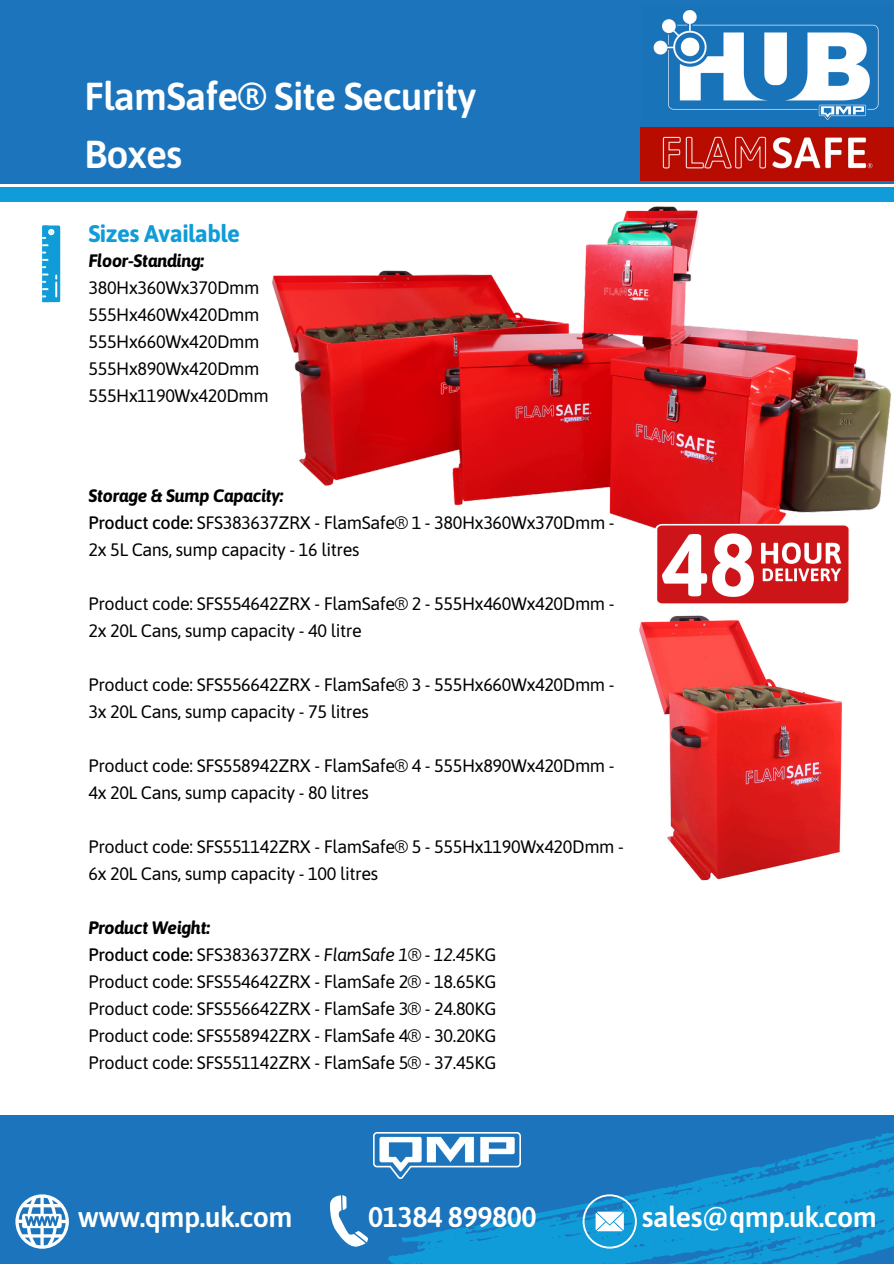
<style>
.page{position:relative;width:894px;height:1264px;background:#fff}
.page>*{position:absolute;margin:0;border:0;box-sizing:border-box;transform-origin:0 0}
.t1{font:600 38.85px/57.3px "Asap";letter-spacing:-.02em;color:#fff}
.t2{font:600 28.5px "Asap";letter-spacing:-.02em;color:#fff}
.t3{font:700 24px "Asap";letter-spacing:-.02em;color:#0f9cd8}
.t4{font:18px/27px "Asap";letter-spacing:-.02em;color:#000001}
.t5{font:italic 700 18px "Asap";letter-spacing:-.02em;color:#000001}
.t6{font:italic 18px "Asap";letter-spacing:-.02em;color:#000001}
.s1{font-weight:500}
.s2{font-style:italic}
.s3{font-weight:500;font-style:normal}
.s4{font-style:normal}
</style>
<div class="page">
<div style="left:0;top:1114px;width:893px;height:149px;background:#1c75bc"></div>
<div style="left:0;top:0;width:893px;height:184px;background:#1c75bc"></div>
<svg style="left:208px;top:1114px;width:685px;height:149px"></svg>
<svg style="left:15px;top:1194px;width:53px;height:54px"></svg>
<svg style="left:330px;top:1194px;width:38px;height:53px"></svg>
<svg style="left:582px;top:1194px;width:54px;height:54px"></svg>
<div style="left:42px;top:225px;width:18px;height:77px;background:#0f9cd8"></div>
<svg style="left:42px;top:227px;width:15px;height:72px"></svg>
<img style="left:640px;top:10px;width:253px;height:171px">
<img style="left:373px;top:1132px;width:147px;height:46px">
<div style="left:0;top:187px;width:893px;height:15px;background:#0f9cd8"></div>
<img style="left:271px;top:206px;width:620px;height:323px">
<img style="left:639px;top:615px;width:203px;height:266px">
<img style="left:655px;top:518px;width:195px;height:86px">
<p class="t1" style="left:84px;top:68px;width:393px">FlamSafe® Site Security<br>Boxes</p>
<p class="t3" style="left:88px;top:220px;width:153px">Sizes Available</p>
<h1 class="t5" style="left:88px;top:250px;width:117px">Floor-Standing:</h1>
<p class="t4" style="left:88px;top:273px;width:172px">380Hx360Wx370Dmm</p>
<p class="t4" style="left:88px;top:300px;width:172px">555Hx460Wx420Dmm</p>
<p class="t4" style="left:88px;top:327px;width:172px">555Hx660Wx420Dmm</p>
<p class="t4" style="left:88px;top:354px;width:172px">555Hx890Wx420Dmm</p>
<h3 class="t4" style="left:88px;top:381px;width:182px">555Hx1190Wx420Dmm</h3>
<p class="t5" style="left:88px;top:485px;width:196px">Storage &amp; Sump Capacity:</p>
<p class="t4" style="left:88px;top:509px;width:527px"><span class="s1">Product code:</span> SFS383637ZRX <span class="s2">-</span> FlamSafe® 1 <span class="s2">-</span> 380Hx360Wx370Dmm -<br>2x 5L Cans, sump capacity - 16 litres</p>
<p class="t4" style="left:88px;top:590px;width:527px">Product code: SFS554642ZRX - FlamSafe® 2 - 555Hx460Wx420Dmm -<br>2x 20L Cans, sump capacity - 40 litre</p>
<p class="t4" style="left:88px;top:671px;width:527px">Product code: SFS556642ZRX - FlamSafe® 3 - 555Hx660Wx420Dmm -<br>3x 20L Cans, sump capacity - 75 litres</p>
<p class="t4" style="left:88px;top:752px;width:527px">Product code: SFS558942ZRX - FlamSafe® 4 - 555Hx890Wx420Dmm -<br>4x 20L Cans, sump capacity - 80 litres</p>
<p class="t4" style="left:88px;top:833px;width:536px">Product code: SFS551142ZRX - FlamSafe® 5 - 555Hx1190Wx420Dmm -<br>6x 20L Cans, sump capacity - 100 litres</p>
<p class="t5" style="left:88px;top:917px;width:123px">Product Weight:</p>
<p class="t6" style="left:88px;top:944px;width:409px"><span class="s3">Product code:</span> <span class="s4">SFS383637ZRX</span> - FlamSafe 1® - 12.45<span class="s4">KG</span></p>
<p class="t4" style="left:88px;top:968px;width:409px">Product code: SFS554642ZRX - FlamSafe 2® - 18.65KG</p>
<p class="t4" style="left:88px;top:995px;width:409px">Product code: SFS556642ZRX - FlamSafe 3® - 24.80KG</p>
<p class="t4" style="left:88px;top:1022px;width:409px">Product code: SFS558942ZRX - FlamSafe 4® - 30.20KG</p>
<p class="t4" style="left:88px;top:1049px;width:409px">Product code: SFS551142ZRX - FlamSafe 5® - 37.45KG</p>
<p class="t2" style="left:78px;top:1199px;width:216px">www.qmp.uk.com</p>
<p class="t2" style="left:368px;top:1199px;width:170px">01384 899800</p>
<p class="t2" style="left:641px;top:1200px;width:236px">sales@qmp.uk.com</p>
</div>
